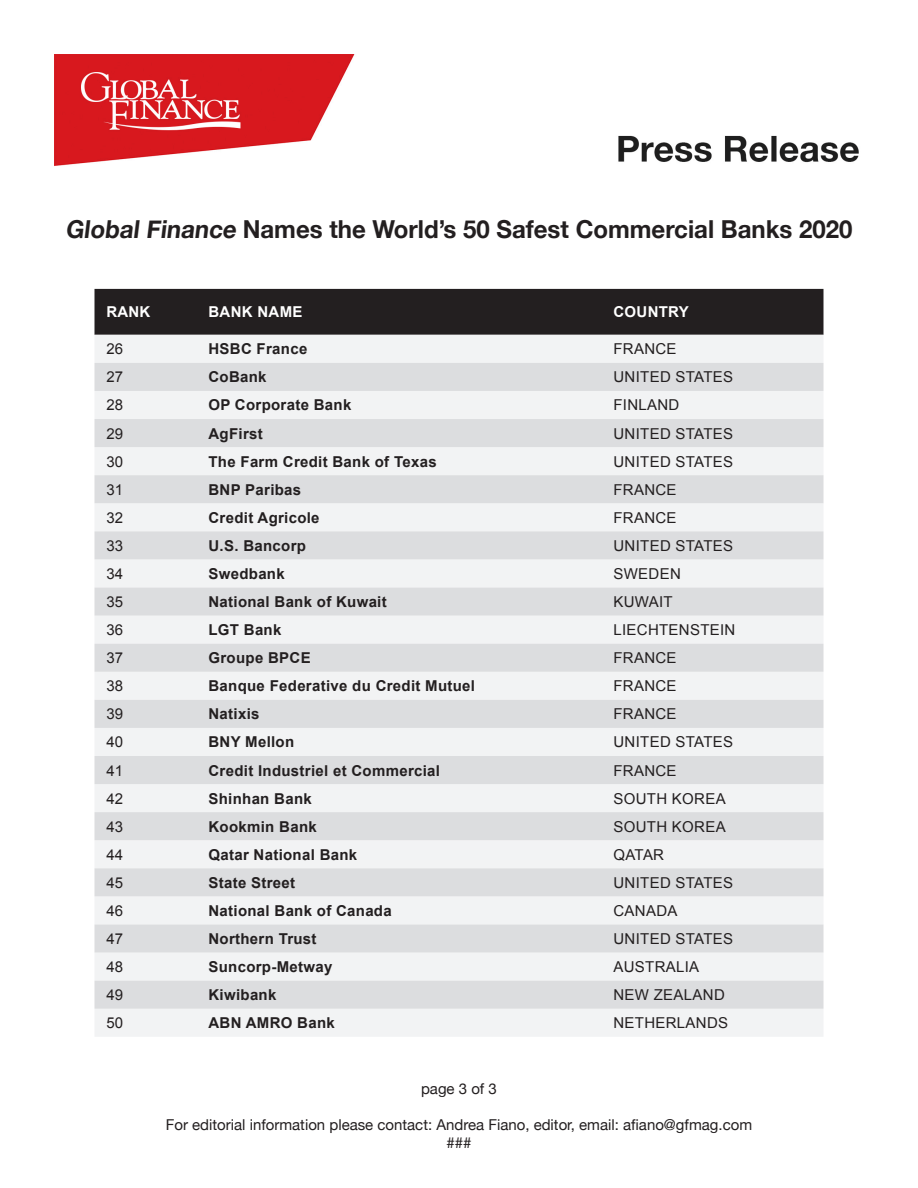
<style>
.page{position:relative;width:918px;height:1188px;background:#fff}
.page>*{position:absolute;margin:0;border:0;box-sizing:border-box;transform-origin:0 0}
.t1{font:700 24.75px "Helvetica Neue";color:#231f20}
.TABLE_Column2{font:700 15px "Arial";letter-spacing:.02em;color:#231f20}
.TABLE_Column2-2{font:15px "Arial";letter-spacing:.02em;color:#231f20}
.t2{font:15px "Helvetica Neue";color:#231f20}
.TABLE_Column1_Bold{font:15px "Arial";letter-spacing:.01em;color:#231f20}
.TABLE_Column2-3{font:700 15px "Arial";letter-spacing:.02em;color:#fff}
.TABLE_Column1_Bold-2{font:700 15px "Arial";color:#fff}
</style>
<div class="page">
<div style="left:94px;top:289px;width:730px;height:46px;background:#231f20"></div>
<div style="left:95px;top:335px;width:728px;height:702px;background:#f2f3f4"></div>
<svg style="left:94px;top:363px;width:730px;height:646px;fill:#dcdddf"></svg>
<img style="left:54px;top:54px;width:805px;height:112px">
<p class="t1" style="left:65px;top:209px;width:789px">Global Finance Names the World’s 50 Safest Commercial Banks 2020</p>
<p class="TABLE_Column1_Bold-2" style="left:106px;top:302px;width:45px">RANK</p>
<p class="TABLE_Column2-3" style="left:208px;top:302px;width:96px">BANK NAME</p>
<p class="TABLE_Column2-3" style="left:614px;top:302px;width:77px">COUNTRY</p>
<p class="TABLE_Column1_Bold" style="left:106px;top:339px;width:18px">26</p>
<p class="TABLE_Column2" style="left:208px;top:339px;width:100px">HSBC France</p>
<p class="TABLE_Column2-2" style="left:614px;top:339px;width:65px">FRANCE</p>
<p class="TABLE_Column1_Bold" style="left:106px;top:367px;width:18px">27</p>
<p class="TABLE_Column2" style="left:208px;top:367px;width:60px">CoBank</p>
<p class="TABLE_Column2-2" style="left:614px;top:367px;width:121px">UNITED STATES</p>
<p class="TABLE_Column1_Bold" style="left:106px;top:395px;width:18px">28</p>
<p class="TABLE_Column2" style="left:208px;top:395px;width:144px">OP Corporate Bank</p>
<p class="TABLE_Column2-2" style="left:614px;top:395px;width:67px">FINLAND</p>
<p class="TABLE_Column1_Bold" style="left:106px;top:423px;width:18px">29</p>
<p class="TABLE_Column2" style="left:208px;top:423px;width:56px">AgFirst</p>
<p class="TABLE_Column2-2" style="left:614px;top:423px;width:121px">UNITED STATES</p>
<p class="TABLE_Column1_Bold" style="left:106px;top:452px;width:18px">30</p>
<p class="TABLE_Column2" style="left:208px;top:451px;width:230px">The Farm Credit Bank of Texas</p>
<p class="TABLE_Column2-2" style="left:614px;top:452px;width:121px">UNITED STATES</p>
<p class="TABLE_Column1_Bold" style="left:106px;top:480px;width:18px">31</p>
<p class="TABLE_Column2" style="left:208px;top:480px;width:94px">BNP Paribas</p>
<p class="TABLE_Column2-2" style="left:614px;top:480px;width:65px">FRANCE</p>
<p class="TABLE_Column1_Bold" style="left:106px;top:508px;width:18px">32</p>
<p class="TABLE_Column2" style="left:208px;top:508px;width:113px">Credit Agricole</p>
<p class="TABLE_Column2-2" style="left:614px;top:508px;width:65px">FRANCE</p>
<p class="TABLE_Column1_Bold" style="left:106px;top:536px;width:18px">33</p>
<p class="TABLE_Column2" style="left:208px;top:536px;width:99px">U.S. Bancorp</p>
<p class="TABLE_Column2-2" style="left:614px;top:536px;width:121px">UNITED STATES</p>
<p class="TABLE_Column1_Bold" style="left:106px;top:564px;width:18px">34</p>
<p class="TABLE_Column2" style="left:208px;top:564px;width:78px">Swedbank</p>
<p class="TABLE_Column2-2" style="left:614px;top:564px;width:69px">SWEDEN</p>
<p class="TABLE_Column1_Bold" style="left:106px;top:592px;width:18px">35</p>
<p class="TABLE_Column2" style="left:208px;top:592px;width:180px">National Bank of Kuwait</p>
<p class="TABLE_Column2-2" style="left:614px;top:592px;width:61px">KUWAIT</p>
<p class="TABLE_Column1_Bold" style="left:106px;top:620px;width:18px">36</p>
<p class="TABLE_Column2" style="left:208px;top:620px;width:74px">LGT Bank</p>
<p class="TABLE_Column2-2" style="left:614px;top:620px;width:123px">LIECHTENSTEIN</p>
<p class="TABLE_Column1_Bold" style="left:106px;top:648px;width:18px">37</p>
<p class="TABLE_Column2" style="left:208px;top:648px;width:104px">Groupe BPCE</p>
<p class="TABLE_Column2-2" style="left:614px;top:648px;width:65px">FRANCE</p>
<p class="TABLE_Column1_Bold" style="left:106px;top:676px;width:18px">38</p>
<p class="TABLE_Column2" style="left:208px;top:676px;width:268px">Banque Federative du Credit Mutuel</p>
<p class="TABLE_Column2-2" style="left:614px;top:676px;width:65px">FRANCE</p>
<p class="TABLE_Column1_Bold" style="left:106px;top:704px;width:18px">39</p>
<p class="TABLE_Column2" style="left:208px;top:704px;width:52px">Natixis</p>
<p class="TABLE_Column2-2" style="left:614px;top:704px;width:65px">FRANCE</p>
<p class="TABLE_Column1_Bold" style="left:106px;top:732px;width:18px">40</p>
<p class="TABLE_Column2" style="left:208px;top:732px;width:87px">BNY Mellon</p>
<p class="TABLE_Column2-2" style="left:614px;top:732px;width:121px">UNITED STATES</p>
<p class="TABLE_Column1_Bold" style="left:106px;top:760px;width:18px">41</p>
<p class="TABLE_Column2" style="left:208px;top:760px;width:233px">Credit Industriel et Commercial</p>
<p class="TABLE_Column2-2" style="left:614px;top:760px;width:65px">FRANCE</p>
<p class="TABLE_Column1_Bold" style="left:106px;top:788px;width:18px">42</p>
<p class="TABLE_Column2" style="left:208px;top:788px;width:105px">Shinhan Bank</p>
<p class="TABLE_Column2-2" style="left:614px;top:788px;width:114px">SOUTH KOREA</p>
<p class="TABLE_Column1_Bold" style="left:106px;top:817px;width:18px">43</p>
<p class="TABLE_Column2" style="left:208px;top:817px;width:110px">Kookmin Bank</p>
<p class="TABLE_Column2-2" style="left:614px;top:817px;width:114px">SOUTH KOREA</p>
<p class="TABLE_Column1_Bold" style="left:106px;top:845px;width:18px">44</p>
<p class="TABLE_Column2" style="left:208px;top:845px;width:150px">Qatar National Bank</p>
<p class="TABLE_Column2-2" style="left:614px;top:845px;width:52px">QATAR</p>
<p class="TABLE_Column1_Bold" style="left:106px;top:873px;width:18px">45</p>
<p class="TABLE_Column2" style="left:208px;top:873px;width:88px">State Street</p>
<p class="TABLE_Column2-2" style="left:614px;top:873px;width:121px">UNITED STATES</p>
<p class="TABLE_Column1_Bold" style="left:106px;top:901px;width:18px">46</p>
<p class="TABLE_Column2" style="left:208px;top:901px;width:185px">National Bank of Canada</p>
<p class="TABLE_Column2-2" style="left:614px;top:901px;width:66px">CANADA</p>
<p class="TABLE_Column1_Bold" style="left:106px;top:929px;width:18px">47</p>
<p class="TABLE_Column2" style="left:208px;top:929px;width:110px">Northern Trust</p>
<p class="TABLE_Column2-2" style="left:614px;top:929px;width:121px">UNITED STATES</p>
<p class="TABLE_Column1_Bold" style="left:106px;top:957px;width:18px">48</p>
<p class="TABLE_Column2" style="left:208px;top:957px;width:125px">Suncorp-Metway</p>
<p class="TABLE_Column2-2" style="left:614px;top:957px;width:87px">AUSTRALIA</p>
<p class="TABLE_Column1_Bold" style="left:106px;top:985px;width:18px">49</p>
<p class="TABLE_Column2" style="left:208px;top:985px;width:69px">Kiwibank</p>
<p class="TABLE_Column2-2" style="left:614px;top:985px;width:113px">NEW ZEALAND</p>
<p class="TABLE_Column1_Bold" style="left:106px;top:1013px;width:18px">50</p>
<p class="TABLE_Column2" style="left:208px;top:1013px;width:128px">ABN AMRO Bank</p>
<p class="TABLE_Column2-2" style="left:614px;top:1013px;width:116px">NETHERLANDS</p>
<p class="t2" style="left:421px;top:1078px;width:77px">page 3 of 3</p>
<p class="t2" style="left:166px;top:1114px;width:588px">For editorial information please contact: Andrea Fiano, editor, email: afiano@gfmag.com</p>
<p class="t2" style="left:446px;top:1132px;width:27px">###</p>
</div>
